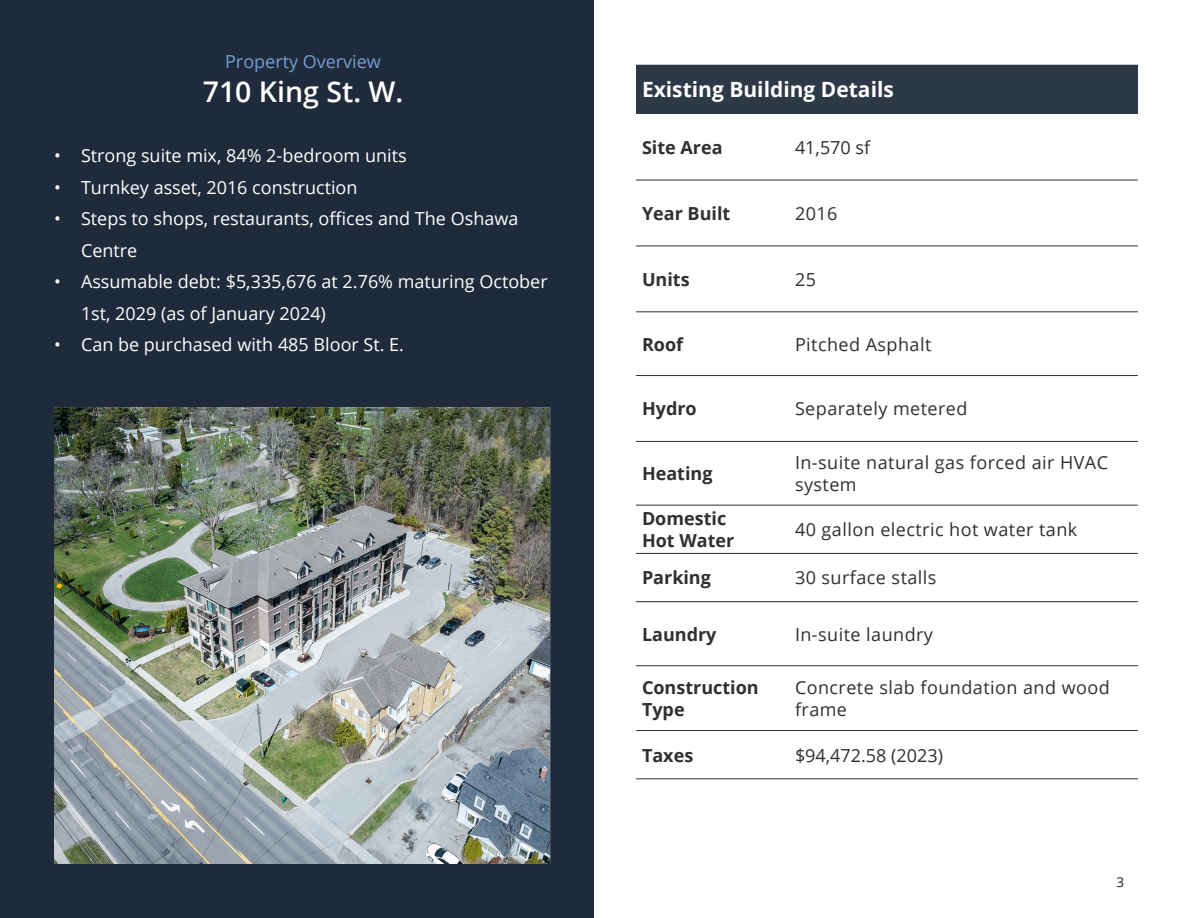
<style>
.page{position:relative;width:1188px;height:918px;background:#fff}
.page>*{position:absolute;margin:0;border:0;box-sizing:border-box;transform-origin:0 0}
.t1{font:600 28.5px "Open Sans";color:#fff}
.t2{font:700 21px "Open Sans";color:#fff}
.t3{font:18px/31.5px "Open Sans";color:#fff}
.t4{font:18px/21.6px "Open Sans";letter-spacing:.025em;color:#231f20}
.t5{font:700 18px/22.5px "Open Sans";color:#231f20}
.t6{font:18px "Open Sans";color:#231f20}
.t7{font:18px "Open Sans";color:#759ed2}
.t8{font:13.5px "Open Sans";color:#231f20}
</style>
<div class="page">
<div style="left:0;top:0;width:594px;height:918px;background:#1f2a3a"></div>
<div style="left:636px;top:65px;width:502px;height:49px;background:#2e3947"></div>
<svg style="left:636px;top:179px;width:502px;height:600px"></svg>
<hr style="left:636px;top:65px;width:153px;height:1px;background:#1f2a3a">
<hr style="left:789px;top:65px;width:349px;height:1px;background:#1f2a3a">
<hr style="left:636px;top:113px;width:153px;height:1px;background:#1f2a3a">
<hr style="left:789px;top:113px;width:349px;height:1px;background:#1f2a3a">
<hr style="left:636px;top:180px;width:153px;height:1px;background:#231f20">
<hr style="left:636px;top:246px;width:153px;height:1px;background:#231f20">
<hr style="left:636px;top:312px;width:153px;height:1px;background:#231f20">
<hr style="left:636px;top:375px;width:153px;height:1px;background:#231f20">
<hr style="left:636px;top:441px;width:153px;height:1px;background:#231f20">
<hr style="left:636px;top:505px;width:153px;height:1px;background:#231f20">
<hr style="left:636px;top:553px;width:153px;height:1px;background:#231f20">
<hr style="left:636px;top:601px;width:153px;height:1px;background:#231f20">
<hr style="left:636px;top:665px;width:153px;height:1px;background:#231f20">
<hr style="left:636px;top:730px;width:153px;height:1px;background:#231f20">
<hr style="left:636px;top:779px;width:153px;height:1px;background:#231f20">
<hr style="left:789px;top:180px;width:349px;height:1px;background:#231f20">
<hr style="left:789px;top:246px;width:349px;height:1px;background:#231f20">
<hr style="left:789px;top:312px;width:349px;height:1px;background:#231f20">
<hr style="left:789px;top:375px;width:349px;height:1px;background:#231f20">
<hr style="left:789px;top:441px;width:349px;height:1px;background:#231f20">
<hr style="left:789px;top:505px;width:349px;height:1px;background:#231f20">
<hr style="left:789px;top:553px;width:349px;height:1px;background:#231f20">
<hr style="left:789px;top:601px;width:349px;height:1px;background:#231f20">
<hr style="left:789px;top:665px;width:349px;height:1px;background:#231f20">
<hr style="left:789px;top:730px;width:349px;height:1px;background:#231f20">
<hr style="left:789px;top:779px;width:349px;height:1px;background:#231f20">
<img style="left:54px;top:407px;width:496px;height:457px">
<p class="t7" style="left:225px;top:49px;width:157px">Property Overview</p>
<p class="t1" style="left:203px;top:72px;width:202px">710 King St. W.</p>
<p class="t3" style="left:54px;top:140px;width:354px">• Strong suite mix, 84% 2-bedroom units</p>
<p class="t3" style="left:54px;top:171px;width:305px">• Turnkey asset, 2016 construction</p>
<p class="t3" style="left:81px;top:203px;width:439px;text-indent:-27px">• Steps to shops, restaurants, offices and The Oshawa<br>Centre</p>
<p class="t3" style="left:81px;top:266px;width:468px;text-indent:-27px">• Assumable debt: $5,335,676 at 2.76% maturing October<br>1st, 2029 (as of January 2024)</p>
<p class="t3" style="left:54px;top:329px;width:352px">• Can be purchased with 485 Bloor St. E.</p>
<p class="t2" style="left:642px;top:75px;width:253px">Existing Building Details</p>
<p class="t5" style="left:642px;top:135px;width:82px">Site Area</p>
<p class="t4" style="left:795px;top:136px;width:77px">41,570 sf</p>
<p class="t5" style="left:642px;top:202px;width:90px">Year Built</p>
<p class="t4" style="left:795px;top:202px;width:44px">2016</p>
<p class="t5" style="left:642px;top:268px;width:49px">Units</p>
<p class="t4" style="left:795px;top:268px;width:23px">25</p>
<p class="t5" style="left:642px;top:332px;width:43px">Roof</p>
<p class="t4" style="left:795px;top:333px;width:138px">Pitched Asphalt</p>
<p class="t5" style="left:642px;top:397px;width:56px">Hydro</p>
<p class="t4" style="left:795px;top:398px;width:174px">Separately metered</p>
<p class="t5" style="left:642px;top:462px;width:72px">Heating</p>
<p class="t4" style="left:795px;top:452px;width:315px">In-suite natural gas forced air HVAC system</p>
<p class="t5" style="left:642px;top:507px;width:94px">Domestic<br>Hot Water</p>
<p class="t4" style="left:795px;top:518px;width:284px">40 gallon electric hot water tank</p>
<p class="t5" style="left:642px;top:566px;width:70px">Parking</p>
<p class="t4" style="left:795px;top:567px;width:143px">30 surface stalls</p>
<p class="t5" style="left:642px;top:622px;width:76px">Laundry</p>
<p class="t4" style="left:795px;top:623px;width:140px">In-suite laundry</p>
<p class="t5" style="left:642px;top:676px;width:118px">Construction<br>Type</p>
<p class="t4" style="left:795px;top:676px;width:316px;line-height:22.5px">Concrete slab foundation and wood frame</p>
<p class="t5" style="left:642px;top:743px;width:53px">Taxes</p>
<p class="t6" style="left:795px;top:743px;width:150px">$94,472.58 (2023)</p>
<p class="t8" style="left:1117px;top:873px;width:9px">3</p>
</div>
